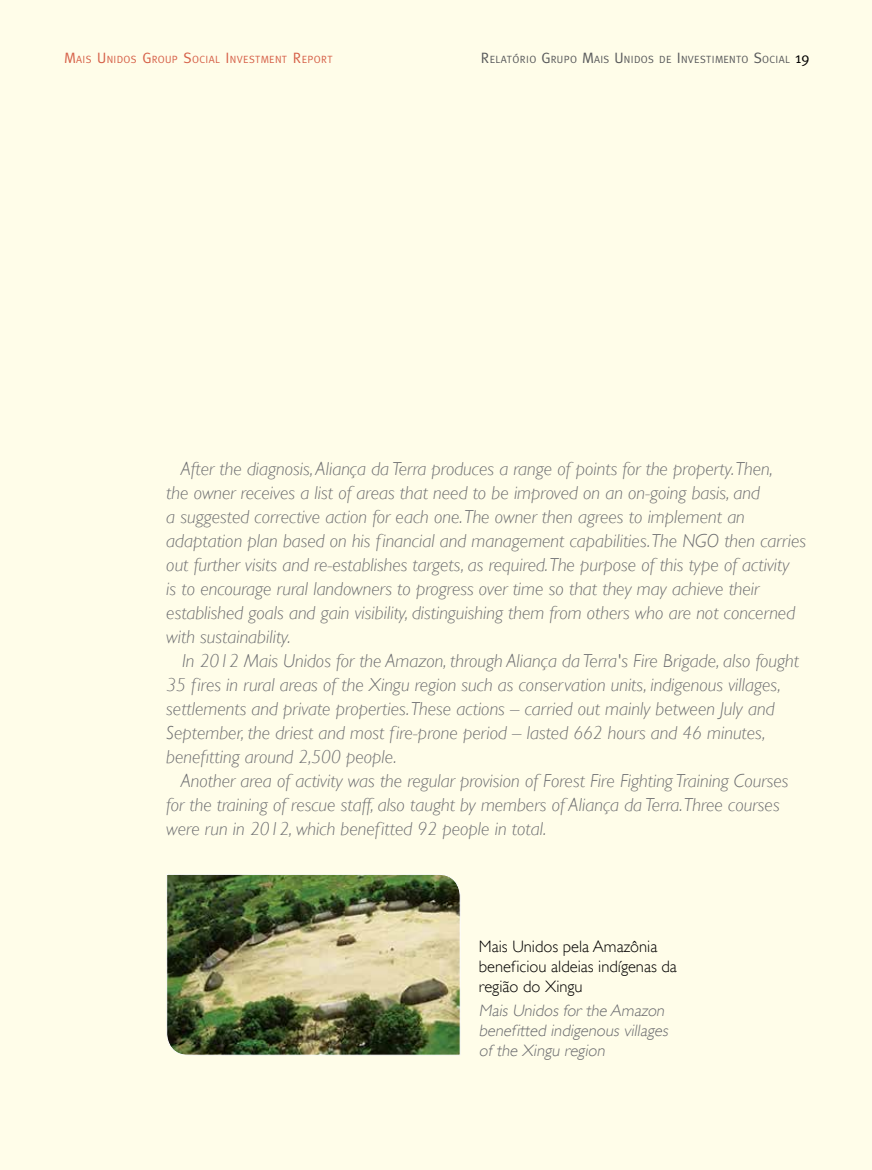
<style>
.page{position:relative;width:872px;height:1170px;background:#fff}
.page>*{position:absolute;margin:0;border:0;box-sizing:border-box;transform-origin:0 0}
.t1{font:italic 300 18.75px/24px "Gill Sans";color:#6d6e71}
.t2{font:italic 300 16.5px/19.8px "Gill Sans";color:#6d6e71}
.t3{font:300 16.5px/19.8px "Gill Sans";color:#000}
.t4{font:10.5px "Meta";letter-spacing:.035em;color:#58595b}
.t5{font:10.5px "Meta";letter-spacing:.035em;color:#d66048}
.s1{font-size:15px}
.s2{font-size:15px;color:#000}
</style>
<div class="page">
<div style="left:0;top:0;width:872px;height:1169px;background:#fffde9"></div>
<img style="left:166px;top:874px;width:295px;height:181px">
<p class="t5" style="left:64px;top:53px;width:270px"><span class="s1">M</span>AIS <span class="s1">U</span> NIDOS <span class="s1">G</span>ROUP <span class="s1">S</span>OCIAL <span class="s1">I</span> NVESTMENT <span class="s1">R</span>EPORT</p>
<p class="t4" style="left:481px;top:53px;width:330px"><span class="s1">R</span>ELATÓRIO <span class="s1">G</span>RUPO <span class="s1">M</span>AIS <span class="s1">U</span> NIDOS DE <span class="s1">I</span> NVESTIMENTO <span class="s1">S</span>OCIAL <span class="s2">19</span></p>
<p class="t1" style="left:166px;top:456px;width:641px;text-indent:14px">After the diagnosis, Aliança da Terra produces a range of points for the property. Then,<br>the owner receives a list of areas that need to be improved on an on-going basis, and<br>a suggested corrective action for each one. The owner then agrees to implement an adaptation plan based on his financial and management capabilities. The NGO then carries out further visits and re-establishes targets, as required. The purpose of this type of activity<br>is to encourage rural landowners to progress over time so that they may achieve their established goals and gain visibility, distinguishing them from others who are not concerned with sustainability.</p>
<p class="t1" style="left:166px;top:648px;width:634px;text-indent:16px">In 2012 Mais Unidos for the Amazon, through Aliança da Terra's Fire Brigade, also fought 35 fires in rural areas of the Xingu region such as conservation units, indigenous villages, settlements and private properties. These actions – carried out mainly between July and September, the driest and most fire-prone period – lasted 662 hours and 46 minutes, benefitting around 2,500 people.</p>
<p class="t1" style="left:166px;top:768px;width:623px;text-indent:14px">Another area of activity was the regular provision of Forest Fire Fighting Training Courses for the training of rescue staff, also taught by members of Aliança da Terra. Three courses were run in 2012, which benefitted 92 people in total.</p>
<p class="t3" style="left:479px;top:936px;width:200px">Mais Unidos pela Amazônia beneficiou aldeias indígenas da região do Xingu</p>
<p class="t2" style="left:479px;top:1000px;width:193px">Mais Unidos for the Amazon benefitted indigenous villages of the Xingu region</p>
</div>
